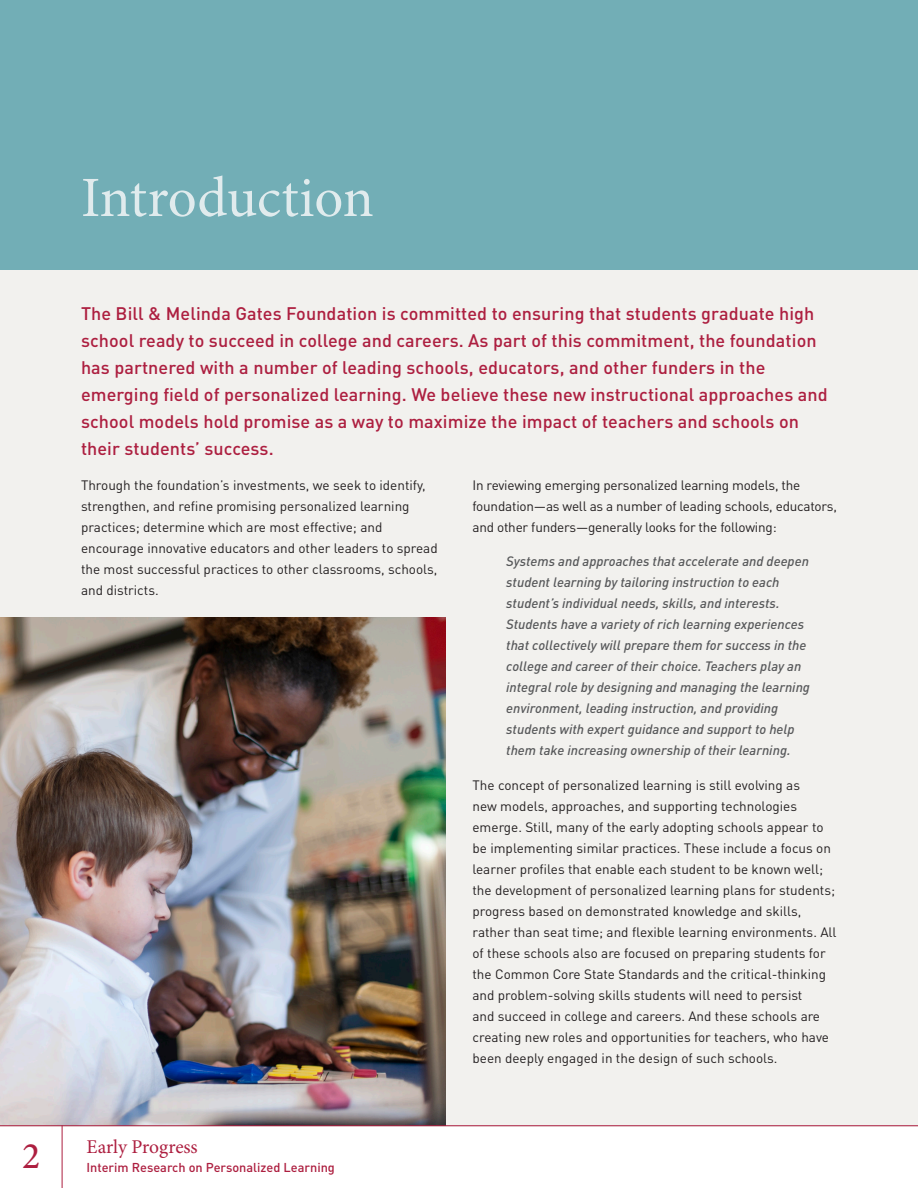
<style>
.page{position:relative;width:918px;height:1188px;background:#fff}
.page>*{position:absolute;margin:0;border:0;box-sizing:border-box;transform-origin:0 0}
.t1{font:57px "Minion Pro";color:#e0ebed}
.t2{font:500 37.5px "Minion Pro";color:#ad1f40}
.t3{font:19.5px "Minion Pro";letter-spacing:-.005em;color:#ad1f40}
.body{font:500 18px/27px "DINOT";letter-spacing:.005em;color:#ad1f40}
.body-2{font:13.5px/21px "DINOT";color:#231f20}
.body-3{font:italic 500 13.5px/21px "DINOT";color:#57585a}
.t4{font:500 12.75px "DINOT";color:#ad1f40}
</style>
<div class="page">
<div style="left:0;top:257px;width:918px;height:869px;background:#f2f1ee"></div>
<div style="left:0;top:0;width:918px;height:270px;background:#72aeb6"></div>
<img style="left:0;top:618px;width:446px;height:507px">
<hr style="left:0;top:1125px;width:918px;height:1px;background:#ad1f40">
<hr style="left:62px;top:1125px;width:1px;height:63px;background:#ad1f40">
<p class="t2" style="left:22px;top:1133px;width:20px">2</p>
<p class="t1" style="left:81px;top:164px;width:294px">Introduction</p>
<p class="body" style="left:81px;top:300px;width:748px">The Bill &amp; Melinda Gates Foundation is committed to ensuring that students graduate high school ready to succeed in college and careers. As part of this commitment, the foundation has partnered with a number of leading schools, educators, and other funders in the emerging field of personalized learning. We believe these new instructional approaches and school models hold promise as a way to maximize the impact of teachers and schools on their students’ success.</p>
<p class="body-2" style="left:81px;top:474px;width:358px">Through the foundation’s investments, we seek to identify, strengthen, and refine promising personalized learning practices; determine which are most effective; and encourage innovative educators and other leaders to spread the most successful practices to other classrooms, schools, and districts.</p>
<p class="body-2" style="left:472px;top:474px;width:366px">In reviewing emerging personalized learning models, the foundation—as well as a number of leading schools, educators, and other funders—generally looks for the following:</p>
<p class="body-3" style="left:506px;top:551px;width:305px">Systems and approaches that accelerate and deepen student learning by tailoring instruction to each student’s individual needs, skills, and interests.<br>Students have a variety of rich learning experiences that collectively will prepare them for success in the college and career of their choice. Teachers play an integral role by designing and managing the learning environment, leading instruction, and providing students with expert guidance and support to help them take increasing ownership of their learning.</p>
<p class="body-2" style="left:472px;top:774px;width:366px">The concept of personalized learning is still evolving as<br>new models, approaches, and supporting technologies emerge. Still, many of the early adopting schools appear to be implementing similar practices. These include a focus on learner profiles that enable each student to be known well; the development of personalized learning plans for students; progress based on demonstrated knowledge and skills, rather than seat time; and flexible learning environments. All of these schools also are focused on preparing students for the Common Core State Standards and the critical-thinking and problem-solving skills students will need to persist<br>and succeed in college and careers. And these schools are creating new roles and opportunities for teachers, who have been deeply engaged in the design of such schools.</p>
<h3 class="t3" style="left:86px;top:1135px;width:113px">Early Progress</h3>
<p class="t4" style="left:86px;top:1159px;width:250px">Interim Research on Personalized Learning</p>
</div>
